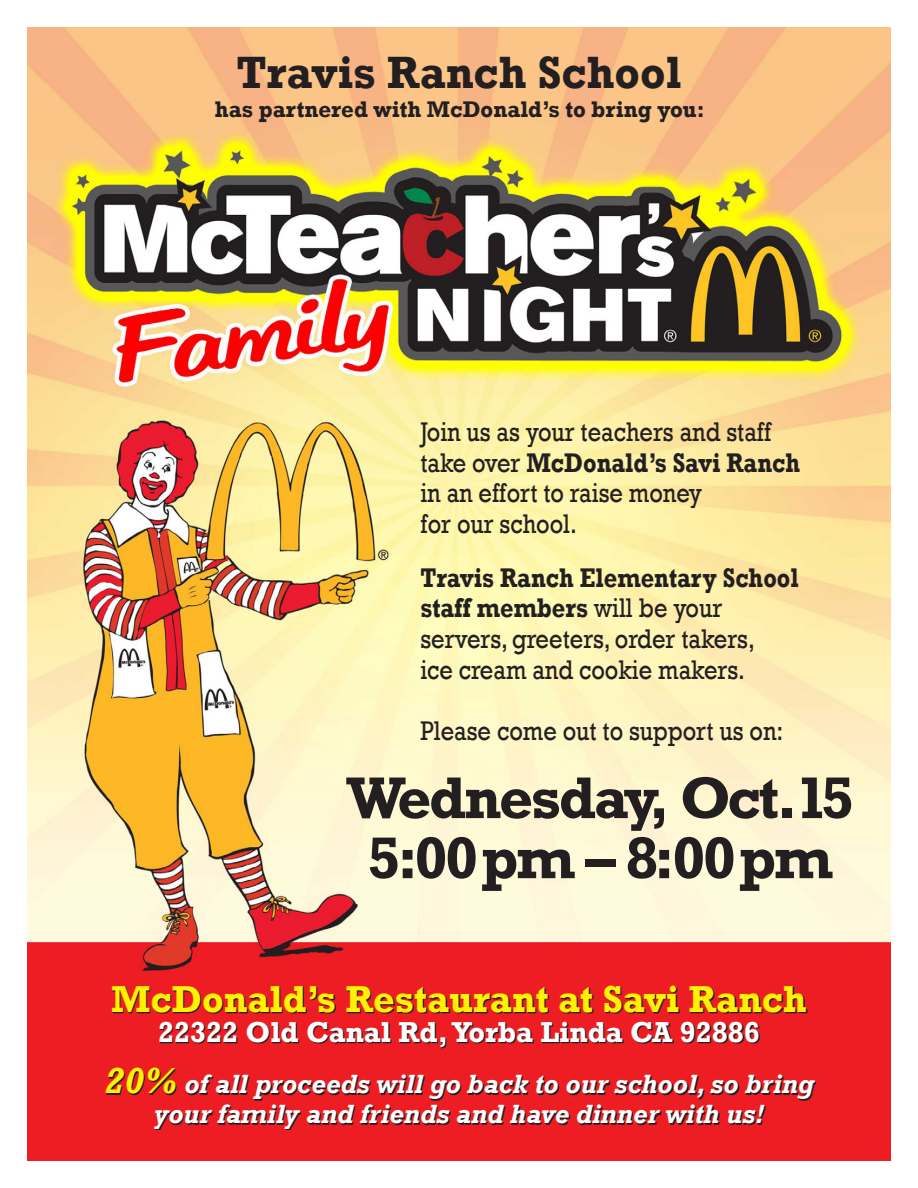
<style>
.page{position:relative;width:918px;height:1188px;background:#fff}
.page>*{position:absolute;margin:0;border:0;box-sizing:border-box;transform-origin:0 0}
.t1{font:700 59.7px "Rockwell";letter-spacing:-.04em;color:#231f20}
.t2{font:700 46.5px "Rockwell";color:#231f20;scale:.96 1}
.t3{font:700 38.4px "Rockwell";color:#fff101}
.t4{font:700 29.55px "Rockwell";color:#fff}
.t5{font:27.75px/30.8px "Rockwell";color:#231f20;scale:.85 1}
.t6{font:700 27.75px/30.8px "Rockwell";color:#231f20;scale:.85 1}
.t7{font:italic 700 27px/30px "Rockwell";color:#fff;text-align:center}
.t8{font:700 23.25px "Rockwell";color:#231f20;scale:.96 1}
.s1{font-weight:700}
.s2{font-weight:400}
.s3{font-size:37.05px;color:#fff101}
</style>
<div class="page">
<img style="left:27px;top:27px;width:864px;height:1134px">
<svg style="left:106px;top:986px;width:710px;height:144px;background:#bf1d22"></svg>
<p class="t2" style="left:236px;top:44px;width:465px">Travis Ranch School</p>
<p class="t8" style="left:215px;top:95px;width:512px">has partnered with McDonald’s to bring you:</p>
<p class="t5" style="left:420px;top:417px;width:448px">Join us as your teachers and staff take over <span class="s1">McDonald’s Savi Ranch</span></p>
<p class="t5" style="left:420px;top:478px;width:333px">in an effort to raise money</p>
<p class="t5" style="left:420px;top:509px;width:186px">for our school.</p>
<p class="t6" style="left:420px;top:562px;width:447px">Travis Ranch Elementary School staff members <span class="s2">will be your</span></p>
<p class="t5" style="left:420px;top:624px;width:395px">servers, greeters, order takers,</p>
<p class="t5" style="left:420px;top:654px;width:384px">ice cream and cookie makers.</p>
<p class="t5" style="left:420px;top:716px;width:429px">Please come out to support us on:</p>
<p class="t1" style="left:346px;top:762px;width:509px">Wednesday, Oct.15</p>
<p class="t1" style="left:368px;top:822px;width:467px">5:00 pm – 8:00 pm</p>
<p class="t3" style="left:111px;top:976px;width:697px">McDonald’s Restaurant at Savi Ranch</p>
<p class="t4" style="left:158px;top:1014px;width:604px">22322 Old Canal Rd, Yorba Linda CA 92886</p>
<p class="t7" style="left:104px;top:1070px;width:711px"><span class="s3">20%</span> of all proceeds will go back to our school, so bring your family and friends and have dinner with us!</p>
</div>
